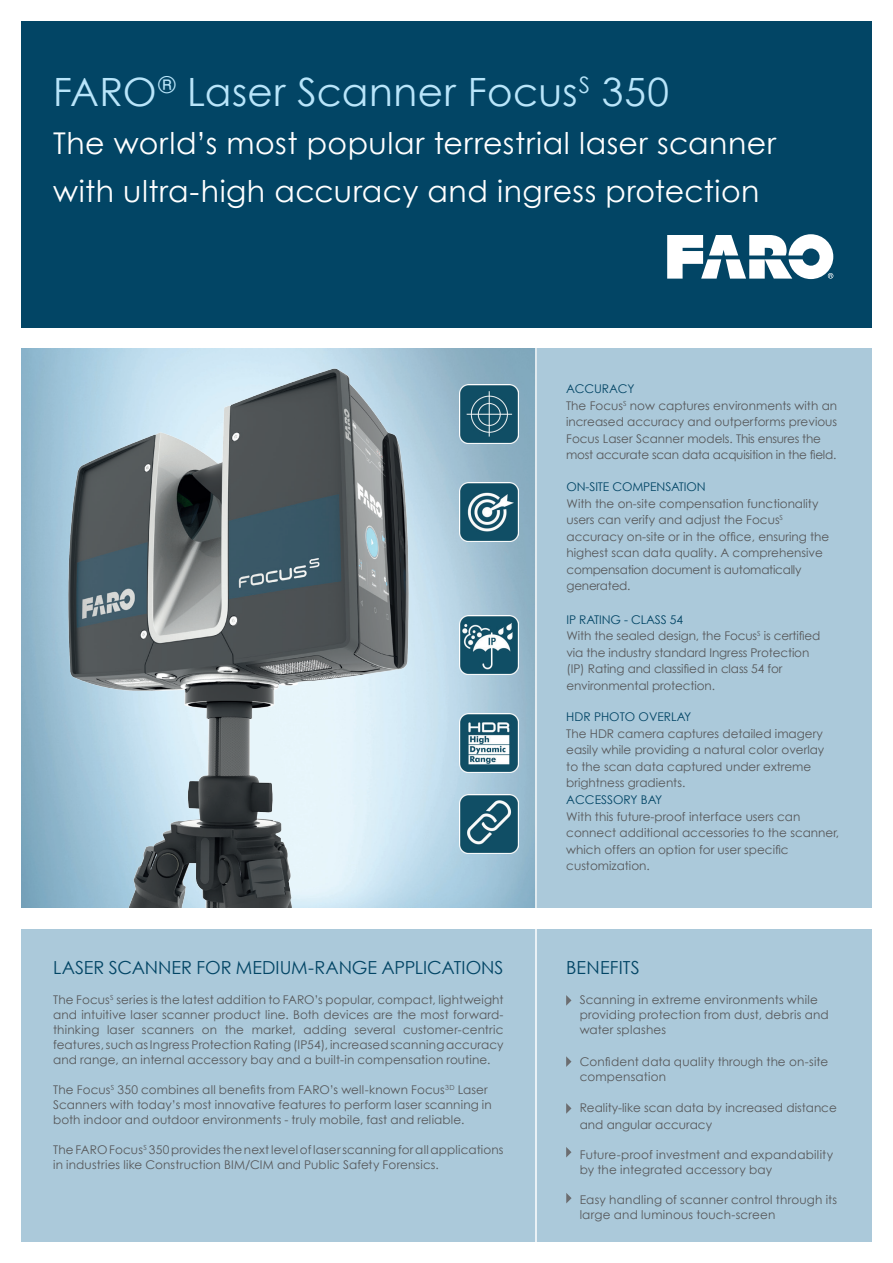
<style>
.page{position:relative;width:893px;height:1263px;background:#fff}
.page>*{position:absolute;margin:0;border:0;box-sizing:border-box;transform-origin:0 0}
.t1{font:39px "Century Gothic";letter-spacing:.01em;color:#b9e5fa}
.t2{font:30px/48px "Century Gothic";letter-spacing:.015em;color:#fff}
.t3{font:18px "Century Gothic";color:#024565}
.t4{font:12px/16.5px "Century Gothic";color:#57585a}
.t5{font:12px/15px "Century Gothic";letter-spacing:.02em;color:#57585a}
.t6{font:12px "Century Gothic";color:#024565}
.s1{color:#024565}
</style>
<div class="page">
<div style="left:21px;top:21px;width:851px;height:306px;background:#024565"></div>
<svg style="left:667px;top:234px;width:166px;height:45px"></svg>
<div style="left:21px;top:929px;width:851px;height:313px;background:#abc9da"></div>
<div style="left:527px;top:348px;width:345px;height:560px;background:#abc9da"></div>
<img style="left:21px;top:349px;width:514px;height:559px">
<img style="left:45px;top:362px;width:387px;height:546px">
<hr style="left:535px;top:345px;width:2px;height:914px;background:#fff">
<img style="left:459px;top:482px;width:59px;height:60px">
<img style="left:459px;top:385px;width:59px;height:59px">
<img style="left:459px;top:615px;width:59px;height:59px">
<img style="left:459px;top:713px;width:59px;height:59px">
<img style="left:459px;top:795px;width:59px;height:59px">
<svg style="left:566px;top:995px;width:5px;height:11px"></svg>
<svg style="left:566px;top:1056px;width:5px;height:11px"></svg>
<svg style="left:566px;top:1103px;width:5px;height:11px"></svg>
<svg style="left:566px;top:1147px;width:5px;height:10px"></svg>
<svg style="left:566px;top:1193px;width:6px;height:10px"></svg>
<h1 class="t1" style="left:53px;top:68px;width:617px">FARO<sup>®</sup> Laser Scanner Focus<sup>S</sup> 350</h1>
<h2 class="t2" style="left:53px;top:119px;width:724px">The world’s most popular terrestrial laser scanner with ultra-high accuracy and ingress protection</h2>
<p class="t4" style="left:566px;top:380px;width:273px"><span class="s1">ACCURACY<br></span>The Focus<sup>S</sup> now captures environments with an increased accuracy and outperforms previous Focus Laser Scanner models. This ensures the most accurate scan data acquisition in the field.</p>
<p class="t6" style="left:566px;top:479px;width:141px">ON-SITE COMPENSATION</p>
<p class="t4" style="left:566px;top:495px;width:264px">With the on-site compensation functionality users can verify and adjust the Focus<sup>S </sup>accuracy on-site or in the office, ensuring the highest scan data quality. A comprehensive compensation document is automatically generated.</p>
<h3 class="t3" style="left:53px;top:956px;width:452px">LASER SCANNER FOR MEDIUM-RANGE APPLICATIONS</h3>
<p class="t4" style="left:53px;top:992px;width:452px;line-height:15px;text-align:justify">The Focus<sup>S</sup> series is the latest addition to FARO’s popular, compact, lightweight and intuitive laser scanner product line. Both devices are the most forward&shy;thinking laser scanners on the market, adding several customer-centric features, such as Ingress Protection Rating (IP54), increased scanning accuracy and range, an internal accessory bay and a built-in compensation routine.</p>
<p class="t4" style="left:53px;top:1082px;width:440px;line-height:15px">The Focus<sup>S</sup> 350 combines all benefits from FARO’s well-known Focus<sup>3D</sup> Laser<br>Scanners with today’s most innovative features to perform laser scanning in both indoor and outdoor environments - truly mobile, fast and reliable.</p>
<p class="t4" style="left:53px;top:1142px;width:452px;line-height:15px">The FARO Focus<sup>S</sup> 350 provides the next level of laser scanning for all applications in industries like Construction BIM/CIM and Public Safety Forensics.</p>
<p class="t4" style="left:566px;top:611px;width:255px"><span class="s1">IP RATING - CLASS 54<br></span>With the sealed design, the Focus<sup>S</sup> is certified via the industry standard Ingress Protection (IP) Rating and classified in class 54 for environmental protection.</p>
<p class="t6" style="left:566px;top:710px;width:126px">HDR PHOTO OVERLAY</p>
<p class="t4" style="left:566px;top:725px;width:260px">The HDR camera captures detailed imagery easily while providing a natural color overlay to the scan data captured under extreme brightness gradients.</p>
<p class="t6" style="left:566px;top:792px;width:98px">ACCESSORY BAY</p>
<p class="t4" style="left:566px;top:808px;width:274px">With this future-proof interface users can connect additional accessories to the scanner, which offers an option for user specific customization.</p>
<h3 class="t3" style="left:566px;top:956px;width:75px">BENEFITS</h3>
<p class="t5" style="left:580px;top:992px;width:251px">Scanning in extreme environments while providing protection from dust, debris and water splashes</p>
<p class="t4" style="left:580px;top:1054px;width:250px;line-height:15px">Confident data quality through the on-site compensation</p>
<p class="t4" style="left:580px;top:1099px;width:259px">Reality-like scan data by increased distance and angular accuracy</p>
<p class="t4" style="left:580px;top:1147px;width:255px;line-height:15px">Future-proof investment and expandability by the integrated accessory bay</p>
<p class="t4" style="left:580px;top:1192px;width:259px;line-height:15px">Easy handling of scanner control through its large and luminous touch-screen</p>
</div>
